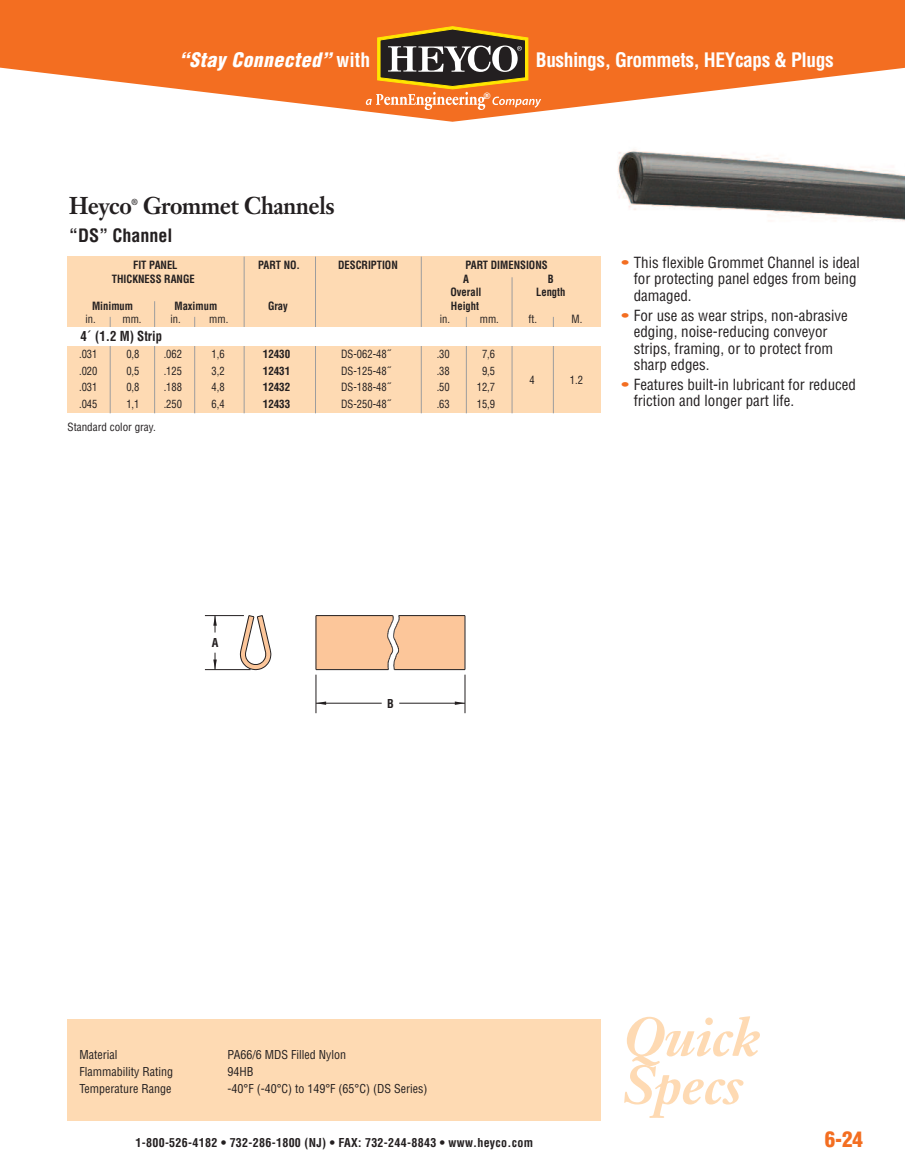
<style>
.page{position:relative;width:905px;height:1175px;background:#fff}
.page>*{position:absolute;margin:0;border:0;box-sizing:border-box;transform-origin:0 0}
.t1{font:italic 700 54px/48px "Janson Text";letter-spacing:-.005em;color:#fedab3}
.t2{font:700 24px "Janson Text";letter-spacing:-.015em;color:#231f20;scale:.9 1}
.t3{font:900 condensed 21px "Helvetica";color:#f36e21}
.t4{font:700 condensed 19.5px "Helvetica";letter-spacing:-.025em;color:#fff}
.t5{font:italic 900 condensed 19.5px "Helvetica";letter-spacing:.025em;color:#fff}
.t6{font:700 condensed 18px "Helvetica";color:#231f20}
.t7{font:condensed 15px/16.5px "Helvetica";color:#231f20}
.t8{font:700 condensed 13.5px "Helvetica";color:#231f20;scale:.95 1}
.t9{font:condensed 12px "Helvetica";color:#231f20}
.t10{font:700 condensed 12px "Helvetica";letter-spacing:.025em;color:#231f20}
.t11{font:condensed 11.1px "Helvetica";color:#231f20;scale:.95 1}
.t12{font:700 condensed 11.1px "Helvetica";color:#231f20;scale:.95 1}
.t13{font:700 condensed 11.1px "Helvetica";color:#231f20}
.t14{font:condensed 11.1px "Helvetica";color:#231f20}
.t15{font:700 9px "Helvetica";color:#fff}
.t16{font:700 8.7px "Janson Text";color:#231f20;scale:.89 1}
.s1{font-weight:700;font-style:normal}
.s2{font-family:"Lucida Grande";font-weight:400;font-stretch:normal}
.s3{color:#f36e21}
</style>
<div class="page">
<div style="left:68px;top:256px;width:533px;height:157px;background:#fedab3"></div>
<svg style="left:0;top:0;width:904px;height:122px;fill:#f36e21"></svg>
<svg style="left:365px;top:26px;width:177px;height:84px;background:#a86e3b"></svg>
<div style="left:68px;top:1019px;width:533px;height:101px;background:#fedab3"></div>
<hr style="left:110px;top:317px;width:1px;height:96px;background:#9d9d9e">
<hr style="left:194px;top:317px;width:1px;height:96px;background:#9d9d9e">
<hr style="left:154px;top:301px;width:1px;height:112px;background:#9d9d9e">
<hr style="left:244px;top:256px;width:1px;height:157px;background:#9d9d9e">
<hr style="left:315px;top:256px;width:1px;height:157px;background:#9d9d9e">
<hr style="left:421px;top:256px;width:1px;height:157px;background:#9d9d9e">
<hr style="left:511px;top:277px;width:1px;height:136px;background:#9d9d9e">
<hr style="left:466px;top:317px;width:1px;height:96px;background:#9d9d9e">
<hr style="left:553px;top:317px;width:1px;height:96px;background:#9d9d9e">
<img style="left:618px;top:149px;width:286px;height:72px">
<svg style="left:317px;top:701px;width:9px;height:4px"></svg>
<svg style="left:455px;top:701px;width:9px;height:4px"></svg>
<svg style="left:213px;top:616px;width:4px;height:16px"></svg>
<svg style="left:213px;top:652px;width:4px;height:17px"></svg>
<hr style="left:205px;top:669px;width:45px;height:1px;background:#231f20">
<hr style="left:205px;top:615px;width:39px;height:1px;background:#231f20">
<hr style="left:399px;top:703px;width:66px;height:1px;background:#231f20">
<hr style="left:316px;top:703px;width:65px;height:1px;background:#231f20">
<hr style="left:316px;top:674px;width:1px;height:39px;background:#231f20">
<hr style="left:464px;top:674px;width:1px;height:39px;background:#231f20">
<hr style="left:316px;top:669px;width:72px;height:1px;background:#231f20">
<hr style="left:394px;top:669px;width:71px;height:1px;background:#231f20">
<svg style="left:316px;top:615px;width:148px;height:54px;background:#f6c39a"></svg>
<hr style="left:399px;top:615px;width:66px;height:1px;background:#231f20">
<hr style="left:464px;top:615px;width:1px;height:54px;background:#231f20">
<svg style="left:239px;top:615px;width:33px;height:55px"></svg>
<div style="left:68px;top:327px;width:533px;height:19px;background:#fff"></div>
<h3 class="t5" style="left:179px;top:49px;width:192px">“Stay Connected” <span class="s1">with</span></h3>
<h3 class="t4" style="left:536px;top:49px;width:299px">Bushings, Grommets, HEYcaps &amp; Plugs</h3>
<p class="t15" style="left:483px;top:90px;width:8px">®</p>
<h2 class="t2" style="left:69px;top:197px;width:71px">Heyco</h2>
<p class="t16" style="left:131px;top:198px;width:9px">®</p>
<h2 class="t2" style="left:143px;top:197px;width:214px">Grommet Channels</h2>
<p class="t6" style="left:69px;top:225px;width:105px">“DS” Channel</p>
<p class="t12" style="left:133px;top:259px;width:48px">FIT PANEL</p>
<p class="t12" style="left:258px;top:259px;width:46px">PART NO.</p>
<p class="t12" style="left:338px;top:259px;width:64px">DESCRIPTION</p>
<p class="t12" style="left:465px;top:259px;width:88px">PART DIMENSIONS</p>
<p class="t12" style="left:112px;top:272px;width:89px">THICKNESS RANGE</p>
<p class="t12" style="left:463px;top:272px;width:8px">A</p>
<p class="t12" style="left:548px;top:272px;width:8px">B</p>
<p class="t12" style="left:450px;top:286px;width:34px">Overall</p>
<p class="t12" style="left:536px;top:286px;width:32px">Length</p>
<p class="t12" style="left:92px;top:299px;width:45px">Minimum</p>
<p class="t12" style="left:174px;top:299px;width:46px">Maximum</p>
<p class="t12" style="left:268px;top:299px;width:22px">Gray</p>
<p class="t12" style="left:451px;top:299px;width:31px">Height</p>
<p class="t11" style="left:85px;top:313px;width:12px">in.</p>
<p class="t11" style="left:122px;top:313px;width:22px">mm.</p>
<p class="t11" style="left:170px;top:313px;width:12px">in.</p>
<p class="t11" style="left:209px;top:313px;width:22px">mm.</p>
<p class="t11" style="left:440px;top:313px;width:12px">in.</p>
<p class="t11" style="left:480px;top:313px;width:22px">mm.</p>
<p class="t11" style="left:528px;top:313px;width:10px">ft.</p>
<p class="t11" style="left:571px;top:313px;width:13px">M.</p>
<p class="t8" style="left:80px;top:328px;width:88px">4<span class="s2">´</span>(1.2 M) Strip</p>
<p class="t11" style="left:79px;top:347px;width:21px">.031</p>
<p class="t11" style="left:126px;top:347px;width:15px">0,8</p>
<p class="t11" style="left:164px;top:347px;width:21px">.062</p>
<p class="t11" style="left:211px;top:347px;width:15px">1,6</p>
<p class="t13" style="left:263px;top:347px;width:29px">12430</p>
<p class="t11" style="left:341px;top:347px;width:53px">DS-062-48˝</p>
<p class="t11" style="left:436px;top:347px;width:15px">.30</p>
<p class="t11" style="left:482px;top:347px;width:15px">7,6</p>
<p class="t11" style="left:79px;top:364px;width:21px">.020</p>
<p class="t11" style="left:126px;top:364px;width:15px">0,5</p>
<p class="t11" style="left:164px;top:364px;width:21px">.125</p>
<p class="t11" style="left:211px;top:364px;width:15px">3,2</p>
<p class="t13" style="left:263px;top:364px;width:29px">12431</p>
<p class="t11" style="left:341px;top:364px;width:53px">DS-125-48˝</p>
<p class="t11" style="left:436px;top:364px;width:15px">.38</p>
<p class="t11" style="left:482px;top:364px;width:15px">9,5</p>
<p class="t11" style="left:529px;top:373px;width:7px">4</p>
<p class="t11" style="left:569px;top:373px;width:15px">1.2</p>
<p class="t11" style="left:79px;top:381px;width:21px">.031</p>
<p class="t11" style="left:126px;top:381px;width:15px">0,8</p>
<p class="t11" style="left:164px;top:381px;width:21px">.188</p>
<p class="t11" style="left:211px;top:381px;width:15px">4,8</p>
<p class="t13" style="left:263px;top:381px;width:29px">12432</p>
<p class="t11" style="left:341px;top:381px;width:53px">DS-188-48˝</p>
<p class="t11" style="left:436px;top:381px;width:15px">.50</p>
<p class="t11" style="left:477px;top:381px;width:21px">12,7</p>
<p class="t11" style="left:79px;top:398px;width:21px">.045</p>
<p class="t11" style="left:126px;top:398px;width:15px">1,1</p>
<p class="t11" style="left:164px;top:398px;width:21px">.250</p>
<p class="t11" style="left:211px;top:398px;width:15px">6,4</p>
<p class="t13" style="left:263px;top:398px;width:29px">12433</p>
<p class="t11" style="left:341px;top:398px;width:53px">DS-250-48˝</p>
<p class="t11" style="left:436px;top:398px;width:15px">.63</p>
<p class="t11" style="left:477px;top:398px;width:21px">15,9</p>
<p class="t14" style="left:68px;top:420px;width:90px">Standard color gray.</p>
<p class="t7" style="left:633px;top:254px;width:228px;text-indent:-12px"><span class="s3">•</span> This flexible Grommet Channel is ideal for protecting panel edges from being damaged.</p>
<p class="t7" style="left:633px;top:307px;width:215px;text-indent:-12px"><span class="s3">•</span> For use as wear strips, non-abrasive edging, noise-reducing conveyor strips, framing, or to protect from sharp edges.</p>
<p class="t7" style="left:633px;top:376px;width:224px;text-indent:-12px"><span class="s3">•</span> Features built-in lubricant for reduced friction and longer part life.</p>
<p class="t10" style="left:212px;top:636px;width:8px">A</p>
<p class="t10" style="left:387px;top:696px;width:8px">B</p>
<p class="t9" style="left:80px;top:1048px;width:39px">Material</p>
<p class="t9" style="left:227px;top:1048px;width:120px">PA66/6 MDS Filled Nylon</p>
<p class="t9" style="left:79px;top:1065px;width:95px">Flammability Rating</p>
<p class="t9" style="left:227px;top:1065px;width:27px">94HB</p>
<p class="t9" style="left:79px;top:1081px;width:94px">Temperature Range</p>
<p class="t9" style="left:227px;top:1081px;width:201px">-40°F (-40°C) to 149°F (65°C) (DS Series)</p>
<h1 class="t1" style="left:622px;top:1019px;width:139px">Quick<br>Specs</h1>
<p class="t10" style="left:135px;top:1135px;width:399px">1-800-526-4182 • 732-286-1800 (NJ) • FAX: 732-244-8843 • www.heyco.com</p>
<h3 class="t3" style="left:824px;top:1127px;width:40px">6-24</h3>
</div>
